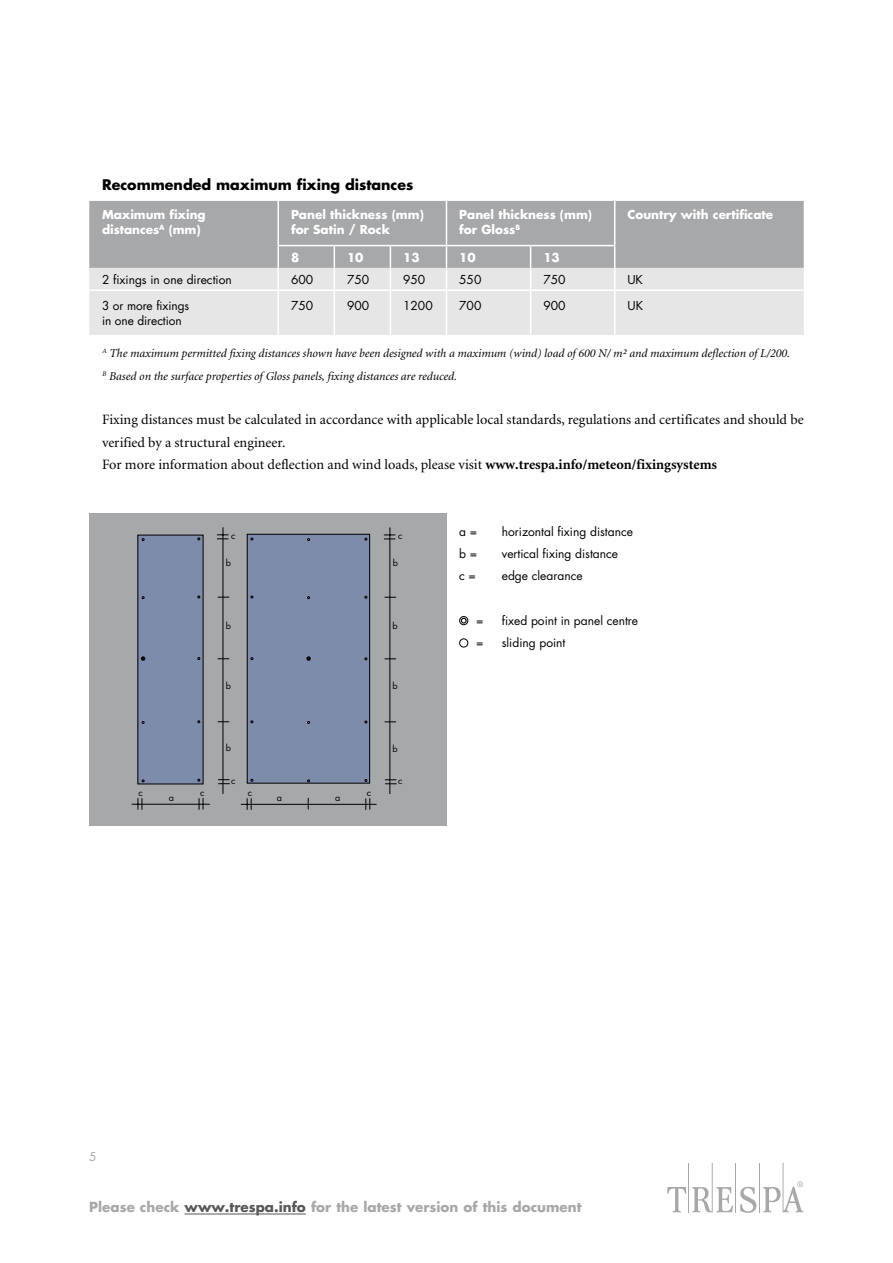
<style>
.page{position:relative;width:893px;height:1263px;background:#fff}
.page>*{position:absolute;margin:0;border:0;box-sizing:border-box;transform-origin:0 0}
.t1{font:14.25px/22.4px "TR Minion";color:#000}
.t2{font:700 14.25px "TR Futura";color:#000}
.t3{font:700 13.5px "TR Futura";color:#a7a8aa}
.t4{font:12px/15px "TR Futura";color:#000}
.t5{font:italic 12px/22.4px "TR Minion";color:#000}
.t6{font:700 12px/15px "TR Futura";color:#fff}
.t7{font:12px "TR Futura";color:#a7a8aa}
.t8{font:9px "Futura";color:#000}
.s1{font-weight:700}
.s2{color:#58585a}
</style>
<div class="page">
<hr style="left:759px;top:1163px;width:1px;height:49px;background:#a7a8aa">
<hr style="left:783px;top:1163px;width:1px;height:49px;background:#a7a8aa">
<hr style="left:735px;top:1163px;width:1px;height:49px;background:#a7a8aa">
<hr style="left:712px;top:1163px;width:1px;height:49px;background:#a7a8aa">
<hr style="left:688px;top:1163px;width:1px;height:49px;background:#a7a8aa">
<svg style="left:740px;top:1187px;width:16px;height:26px"></svg>
<svg style="left:667px;top:1187px;width:19px;height:25px"></svg>
<svg style="left:692px;top:1187px;width:41px;height:25px"></svg>
<svg style="left:763px;top:1181px;width:40px;height:31px"></svg>
<hr style="left:185px;top:1213px;width:121px;height:1px;background:#58585a">
<div style="left:89px;top:513px;width:357px;height:313px;background:#a7a8aa"></div>
<hr style="left:132px;top:804px;width:78px;height:1px;background:#000">
<hr style="left:390px;top:527px;width:1px;height:267px;background:#000">
<div style="left:138px;top:535px;width:65px;height:249px;background:#7e8cac"></div>
<svg style="left:142px;top:534px;width:228px;height:276px"></svg>
<hr style="left:241px;top:804px;width:136px;height:1px;background:#000">
<svg style="left:247px;top:798px;width:5px;height:12px"></svg>
<svg style="left:366px;top:798px;width:5px;height:12px"></svg>
<svg style="left:385px;top:779px;width:12px;height:5px"></svg>
<svg style="left:384px;top:535px;width:11px;height:5px"></svg>
<hr style="left:223px;top:527px;width:1px;height:267px;background:#000">
<svg style="left:218px;top:779px;width:12px;height:5px"></svg>
<svg style="left:217px;top:535px;width:11px;height:5px"></svg>
<svg style="left:141px;top:656px;width:4px;height:5px"></svg>
<svg style="left:306px;top:656px;width:5px;height:5px"></svg>
<div style="left:459px;top:616px;width:9px;height:9px;border:1px solid #000;border-radius:50%"></div>
<svg style="left:461px;top:618px;width:6px;height:5px"></svg>
<div style="left:459px;top:638px;width:9px;height:9px;border:1px solid #000;border-radius:50%"></div>
<div style="left:89px;top:201px;width:715px;height:67px;background:#a7a8aa"></div>
<div style="left:89px;top:268px;width:715px;height:67px;background:#e6e6e7"></div>
<hr style="left:277px;top:201px;width:2px;height:44px;background:#fff">
<hr style="left:446px;top:201px;width:1px;height:44px;background:#fff">
<hr style="left:614px;top:201px;width:1px;height:44px;background:#fff">
<hr style="left:277px;top:246px;width:2px;height:22px;background:#fff">
<hr style="left:277px;top:268px;width:2px;height:21px;background:#fff">
<svg style="left:446px;top:246px;width:1px;height:43px"></svg>
<svg style="left:530px;top:246px;width:1px;height:43px"></svg>
<svg style="left:614px;top:246px;width:1px;height:43px"></svg>
<hr style="left:277px;top:291px;width:2px;height:44px;background:#fff">
<hr style="left:334px;top:291px;width:1px;height:44px;background:#fff">
<hr style="left:390px;top:291px;width:1px;height:44px;background:#fff">
<hr style="left:446px;top:291px;width:1px;height:44px;background:#fff">
<hr style="left:530px;top:291px;width:1px;height:44px;background:#fff">
<hr style="left:614px;top:291px;width:1px;height:44px;background:#fff">
<svg style="left:334px;top:246px;width:1px;height:43px"></svg>
<svg style="left:390px;top:246px;width:1px;height:43px"></svg>
<hr style="left:89px;top:289px;width:189px;height:2px;background:#fff">
<hr style="left:278px;top:289px;width:56px;height:2px;background:#fff">
<hr style="left:334px;top:289px;width:56px;height:2px;background:#fff">
<hr style="left:390px;top:289px;width:56px;height:2px;background:#fff">
<hr style="left:446px;top:289px;width:85px;height:2px;background:#fff">
<hr style="left:531px;top:289px;width:84px;height:2px;background:#fff">
<hr style="left:615px;top:289px;width:189px;height:2px;background:#fff">
<hr style="left:277px;top:245px;width:57px;height:1px;background:#fff">
<hr style="left:334px;top:245px;width:56px;height:1px;background:#fff">
<hr style="left:390px;top:245px;width:56px;height:1px;background:#fff">
<hr style="left:446px;top:245px;width:85px;height:1px;background:#fff">
<hr style="left:531px;top:245px;width:84px;height:1px;background:#fff">
<p class="t2" style="left:102px;top:175px;width:313px">Recommended maximum fixing distances</p>
<p class="t6" style="left:102px;top:207px;width:105px">Maximum fixing distances<sup>A</sup> (mm)</p>
<p class="t6" style="left:291px;top:207px;width:134px">Panel thickness (mm) for Satin / Rock</p>
<p class="t6" style="left:459px;top:207px;width:134px">Panel thickness (mm) for Gloss<sup>B</sup></p>
<p class="t6" style="left:627px;top:207px;width:147px">Country with certificate</p>
<p class="t6" style="left:291px;top:250px;width:10px">8</p>
<p class="t6" style="left:347px;top:250px;width:18px">10</p>
<p class="t6" style="left:403px;top:250px;width:18px">13</p>
<p class="t6" style="left:459px;top:250px;width:18px">10</p>
<p class="t6" style="left:543px;top:250px;width:18px">13</p>
<p class="t4" style="left:102px;top:272px;width:131px">2 fixings in one direction</p>
<p class="t4" style="left:291px;top:272px;width:24px">600</p>
<p class="t4" style="left:347px;top:272px;width:24px">750</p>
<p class="t4" style="left:403px;top:272px;width:24px">950</p>
<p class="t4" style="left:459px;top:272px;width:24px">550</p>
<p class="t4" style="left:543px;top:272px;width:24px">750</p>
<p class="t4" style="left:627px;top:272px;width:17px">UK</p>
<p class="t4" style="left:102px;top:298px;width:89px">3 or more fixings in one direction</p>
<p class="t4" style="left:291px;top:298px;width:24px">750</p>
<p class="t4" style="left:347px;top:298px;width:24px">900</p>
<p class="t4" style="left:403px;top:298px;width:31px">1200</p>
<p class="t4" style="left:459px;top:298px;width:24px">700</p>
<p class="t4" style="left:543px;top:298px;width:24px">900</p>
<p class="t4" style="left:627px;top:298px;width:17px">UK</p>
<p class="t5" style="left:102px;top:343px;width:689px"><sup>A</sup> The maximum permitted fixing distances shown have been designed with a maximum (wind) load of 600 N/ m² and maximum deflection of L/200.<br><sup>B</sup> Based on the surface properties of Gloss panels, fixing distances are reduced.</p>
<p class="t1" style="left:102px;top:409px;width:703px">Fixing distances must be calculated in accordance with applicable local standards, regulations and certificates and should be verified by a structural engineer.<br>For more information about deflection and wind loads, please visit <span class="s1">www.trespa.info/meteon/fixingsystems</span></p>
<p class="t8" style="left:138px;top:786px;width:6px">c</p>
<p class="t8" style="left:200px;top:786px;width:6px">c</p>
<p class="t8" style="left:169px;top:791px;width:7px">a</p>
<p class="t8" style="left:231px;top:530px;width:6px">c</p>
<p class="t8" style="left:226px;top:556px;width:7px">b</p>
<p class="t8" style="left:226px;top:619px;width:7px">b</p>
<p class="t8" style="left:226px;top:680px;width:7px">b</p>
<p class="t8" style="left:226px;top:742px;width:7px">b</p>
<p class="t8" style="left:231px;top:775px;width:6px">c</p>
<p class="t8" style="left:248px;top:786px;width:6px">c</p>
<p class="t8" style="left:367px;top:786px;width:6px">c</p>
<p class="t8" style="left:335px;top:792px;width:7px">a</p>
<p class="t8" style="left:277px;top:791px;width:7px">a</p>
<p class="t8" style="left:398px;top:530px;width:6px">c</p>
<p class="t8" style="left:393px;top:556px;width:7px">b</p>
<p class="t8" style="left:393px;top:619px;width:7px">b</p>
<p class="t8" style="left:393px;top:680px;width:7px">b</p>
<p class="t8" style="left:393px;top:742px;width:7px">b</p>
<p class="t8" style="left:398px;top:775px;width:6px">c</p>
<p class="t4" style="left:459px;top:524px;width:20px">a =</p>
<p class="t4" style="left:502px;top:524px;width:133px">horizontal fixing distance</p>
<p class="t4" style="left:459px;top:546px;width:20px">b =</p>
<p class="t4" style="left:502px;top:546px;width:118px">vertical fixing distance</p>
<p class="t4" style="left:459px;top:568px;width:18px">c =</p>
<p class="t4" style="left:502px;top:568px;width:82px">edge clearance</p>
<p class="t4" style="left:476px;top:613px;width:9px">=</p>
<p class="t4" style="left:502px;top:613px;width:138px">fixed point in panel centre</p>
<p class="t4" style="left:476px;top:635px;width:9px">=</p>
<p class="t4" style="left:502px;top:635px;width:65px">sliding point</p>
<p class="t7" style="left:89px;top:1148px;width:9px">5</p>
<p class="t3" style="left:89px;top:1197px;width:494px">Please check <span class="s2">www.trespa.info</span> for the latest version of this document</p>
</div>
